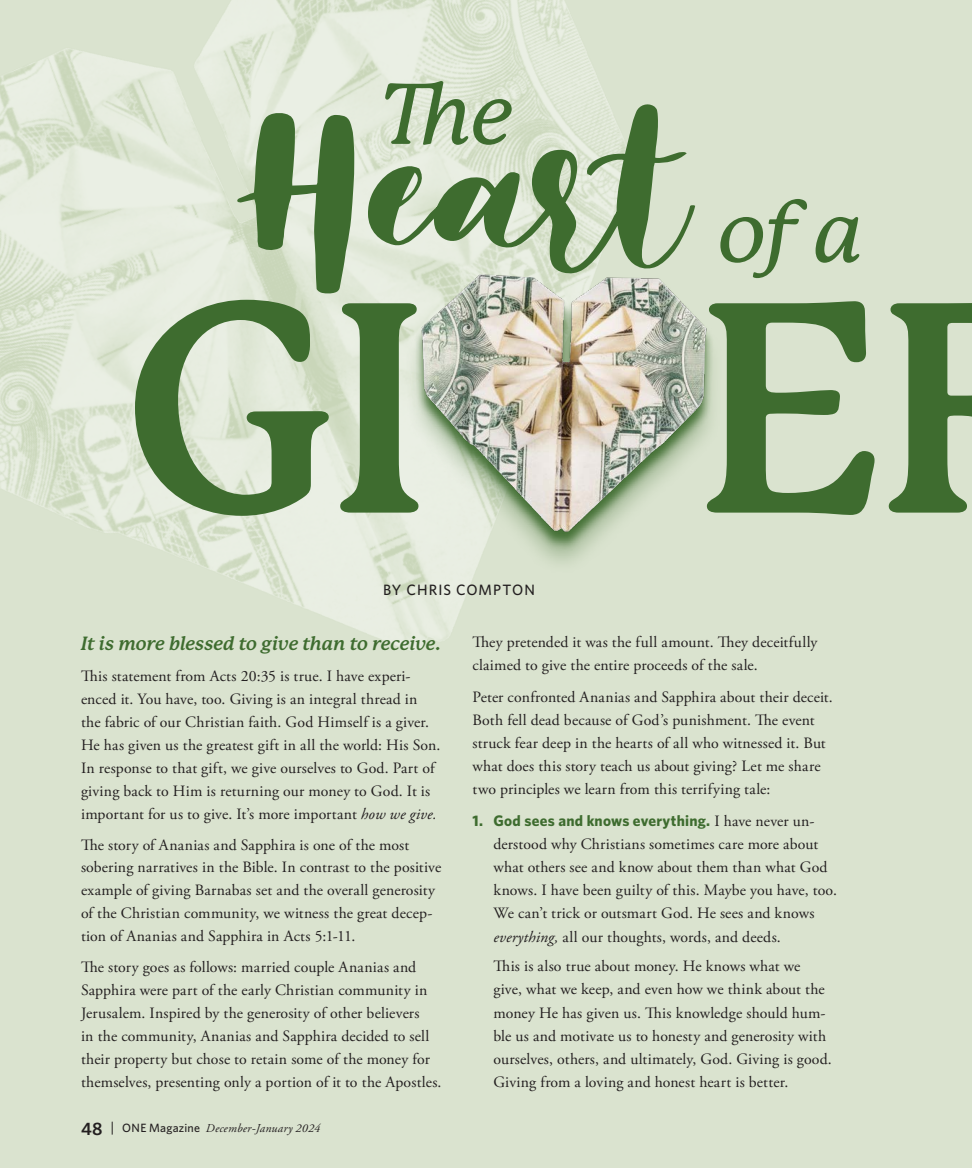
<style>
.page{position:relative;width:972px;height:1168px;background:#dae3cf}
.page>*{position:absolute;margin:0;border:0;box-sizing:border-box;transform-origin:0 0}
.t1{font:italic 500 84.15px "P22 Mackinac Pro";color:#3e6c2f}
.t2{font:italic 700 18.75px "P22 Mackinac Pro";letter-spacing:-.01em;color:#3e6c2f}
.t3{font:15.75px/23px "Adobe Garamond Pro";letter-spacing:.01em;color:#231f20}
.t4{font:700 15.3px "Whitney";letter-spacing:.02em;color:#3e6c2f}
.t5{font:500 15px "Whitney";letter-spacing:.07em;color:#231f20}
.t6{font:italic 12px "Adobe Garamond Pro";letter-spacing:.02em;color:#231f20}
.s1{font-style:italic}
.s2{font-family:"Whitney";font-weight:600;font-style:normal;font-size:18px}
.s3{font-family:"Whitney";font-weight:500;font-style:normal;font-size:14.4px}
.s4{font-family:"Whitney";font-weight:500;font-style:normal}
.s5{font-family:"Adobe Garamond Pro";font-weight:400;font-size:15.75px;color:#231f20}
</style>
<div class="page">
<img style="left:0;top:0;width:608px;height:651px">
<svg style="left:135px;top:300px;width:837px;height:216px"></svg>
<div style="left:405px;top:282px;width:318px;height:292px;background:#3e6c2f;opacity:.35"></div>
<svg style="left:237px;top:102px;width:458px;height:192px"></svg>
<h1 class="t1" style="left:381px;top:67px;width:134px">The</h1>
<p class="t5" style="left:383px;top:580px;width:153px">BY CHRIS COMPTON</p>
<h1 class="t1" style="left:718px;top:184px;width:148px">of a</h1>
<p class="t2" style="left:81px;top:632px;width:361px">It is more blessed to give than to receive.</p>
<p class="t3" style="left:81px;top:665px;width:361px">This statement from Acts 20:35 is true. I have experi&shy;enced it. You have, too. Giving is an integral thread in the fabric of our Christian faith. God Himself is a giver.<br>He has given us the greatest gift in all the world: His Son.<br>In response to that gift, we give ourselves to God. Part of giving back to Him is returning our money to God. It is important for us to give. It’s more important <span class="s1">how we give.</span></p>
<p class="t3" style="left:81px;top:833px;width:362px">The story of Ananias and Sapphira is one of the most sobering narratives in the Bible. In contrast to the positive example of giving Barnabas set and the overall generosity of the Christian community, we witness the great decep&shy;tion of Ananias and Sapphira in Acts 5:1-11.</p>
<p class="t3" style="left:81px;top:956px;width:362px">The story goes as follows: married couple Ananias and Sapphira were part of the early Christian community in Jerusalem. Inspired by the generosity of other believers<br>in the community, Ananias and Sapphira decided to sell their property but chose to retain some of the money for themselves, presenting only a portion of it to the Apostles.</p>
<p class="t6" style="left:81px;top:1121px;width:241px"><span class="s2">48</span> <span class="s3">|</span> <span class="s4">ONE Magazine</span> December-January 2024</p>
<p class="t3" style="left:472px;top:631px;width:347px">They pretended it was the full amount. They deceitfully claimed to give the entire proceeds of the sale.</p>
<p class="t3" style="left:472px;top:686px;width:362px">Peter confronted Ananias and Sapphira about their deceit.<br>Both fell dead because of God’s punishment. The event struck fear deep in the hearts of all who witnessed it. But what does this story teach us about giving? Let me share two principles we learn from this terrifying tale:</p>
<p class="t4" style="left:472px;top:810px;width:344px">1. God sees and knows everything. <span class="s5">I have never un-</span></p>
<p class="t3" style="left:493px;top:833px;width:345px">derstood why Christians sometimes care more about what others see and know about them than what God knows. I have been guilty of this. Maybe you have, too.<br>We can’t trick or outsmart God. He sees and knows <span class="s1">everything,</span> all our thoughts, words, and deeds.</p>
<p class="t3" style="left:493px;top:955px;width:340px">This is also true about money. He knows what we give, what we keep, and even how we think about the money He has given us. This knowledge should hum&shy;ble us and motivate us to honesty and generosity with ourselves, others, and ultimately, God. Giving is good.<br>Giving from a loving and honest heart is better.</p>
</div>
